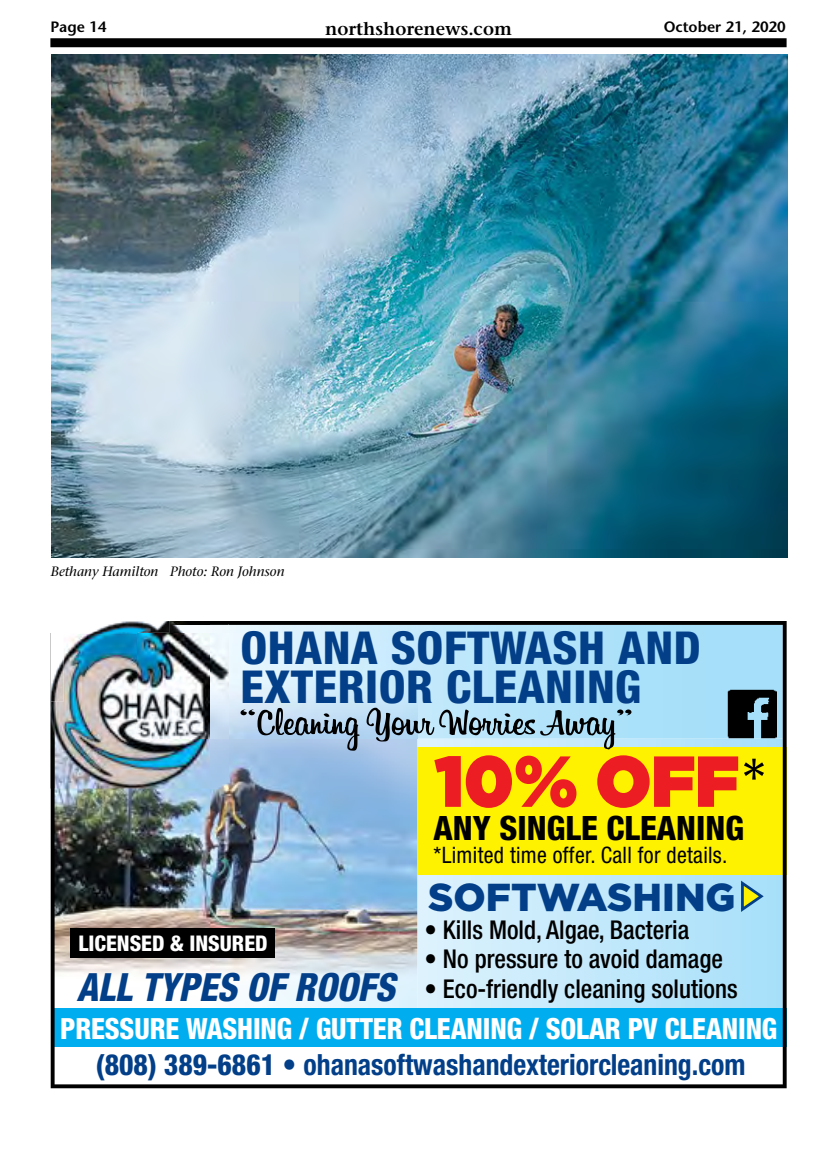
<style>
.page{position:relative;width:837px;height:1161px;background:#fff}
.page>*{position:absolute;margin:0;border:0;box-sizing:border-box;transform-origin:0 0}
.t1{font:900 72px "Gotham";color:#ed1d24;scale:.95 1}
.t2{font:800 condensed 45.45px/39px "Helvetica Neue LT";letter-spacing:.01em;color:#023f88}
.t3{font:italic 800 condensed 39px "Helvetica Neue LT";letter-spacing:-.005em;color:#023f88;scale:.95 1}
.t4{font:900 39px "Gotham";color:#023f88}
.t5{font:800 condensed 33.6px "Helvetica Neue LT";color:#000}
.t6{font:700 condensed 29.25px "Helvetica Neue LT";color:#023f88;scale:.95 1}
.t7{font:800 condensed 29.25px "Helvetica Neue LT";letter-spacing:-.005em;color:#fff;scale:.95 1}
.t8{font:500 condensed 25.95px "Helvetica Neue LT";color:#000;scale:.96 1}
.t9{font:condensed 22.65px "Helvetica Neue LT";letter-spacing:.015em;color:#000}
.t10{font:800 condensed 21.6px "Helvetica Neue LT";color:#fff}
.t11{font:600 18px "Stone Serif";color:#000}
.t12{font:600 15px "Stone Sans";color:#000}
.t13{font:italic 13.5px "Stone Serif";color:#000}
.s1{font-weight:400;font-size:68.55px;color:#000}
.s2{font-weight:800}
</style>
<div class="page">
<div style="left:50px;top:38px;width:737px;height:9px;background:#000"></div>
<svg style="left:51px;top:621px;width:736px;height:467px;background:#abccb6"></svg>
<img style="left:51px;top:621px;width:178px;height:168px">
<img style="left:64px;top:621px;width:106px;height:11px">
<img style="left:51px;top:621px;width:13px;height:81px">
<svg style="left:241px;top:708px;width:390px;height:43px;background:#99b4ba"></svg>
<div style="left:71px;top:928px;width:204px;height:30px;background:#000"></div>
<img style="left:51px;top:54px;width:736px;height:504px">
<p class="t12" style="left:50px;top:18px;width:58px">Page 14</p>
<p class="t11" style="left:325px;top:17px;width:188px">northshorenews.com</p>
<p class="t12" style="left:664px;top:18px;width:124px">October 21, 2020</p>
<p class="t13" style="left:51px;top:563px;width:235px">Bethany Hamilton Photo: Ron Johnson</p>
<h2 class="t2" style="left:241px;top:627px;width:462px">OHANA SOFTWASH AND<br>EXTERIOR CLEANING</h2>
<h1 class="t1" style="left:435px;top:740px;width:353px">10% OFF<span class="s1">*</span></h1>
<p class="t5" style="left:434px;top:808px;width:312px">ANY SINGLE CLEANING</p>
<p class="t9" style="left:434px;top:842px;width:295px">*Limited time offer. Call for details.</p>
<p class="t10" style="left:78px;top:930px;width:191px">LICENSED &amp; INSURED</p>
<h3 class="t3" style="left:77px;top:963px;width:336px">ALL TYPES OF ROOFS</h3>
<h3 class="t4" style="left:428px;top:875px;width:309px">SOFTWASHING</h3>
<p class="t8" style="left:425px;top:915px;width:277px">• Kills Mold, Algae, Bacteria</p>
<p class="t8" style="left:425px;top:944px;width:312px">• No pressure to avoid damage</p>
<p class="t8" style="left:425px;top:973px;width:328px">• Eco-friendly cleaning solutions</p>
<p class="t7" style="left:60px;top:1011px;width:757px">PRESSURE WASHING / GUTTER CLEANING / SOLAR PV CLEANING</p>
<p class="t6" style="left:96px;top:1046px;width:685px"><span class="s2">(808) 389-6861 •</span> ohanasoftwashandexteriorcleaning.com</p>
</div>
